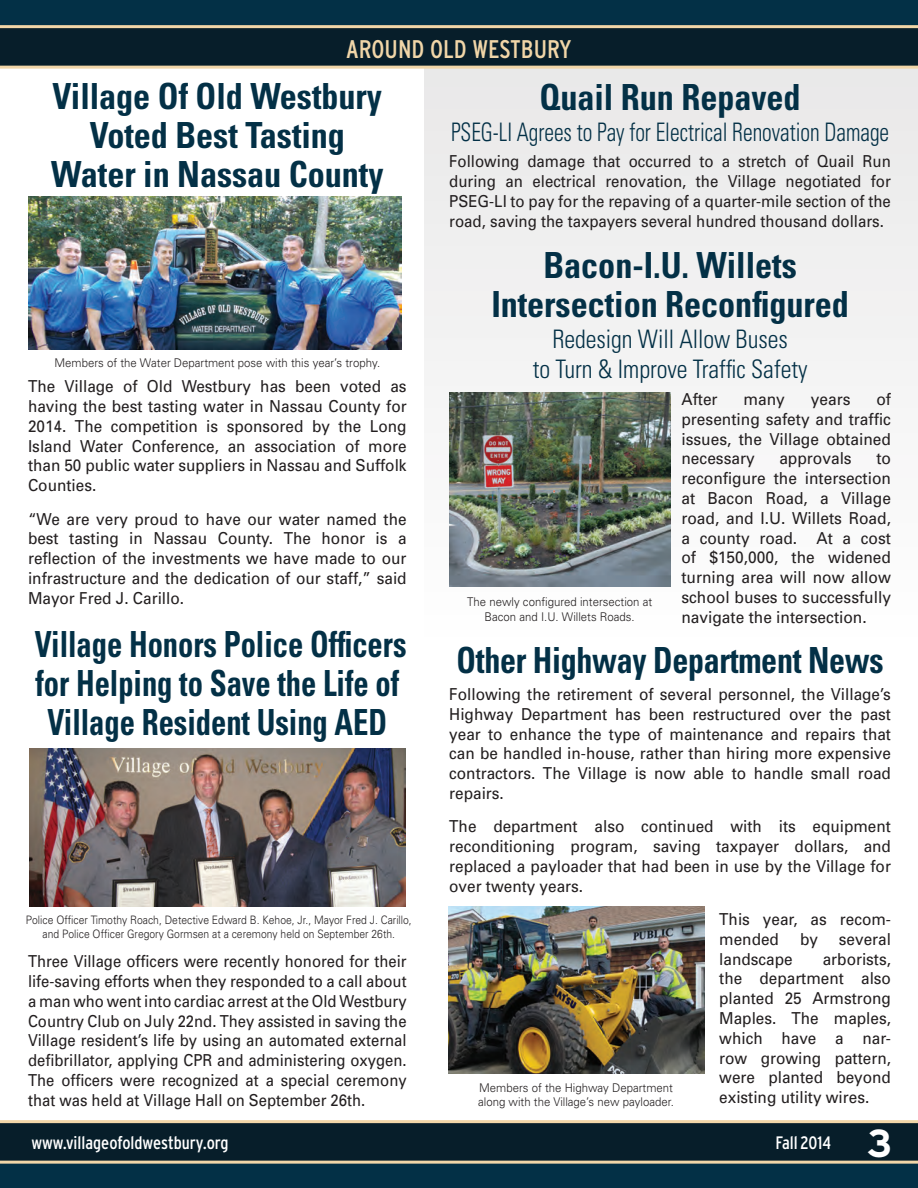
<style>
.page{position:relative;width:918px;height:1188px;background:#fff}
.page>*{position:absolute;margin:0;border:0;box-sizing:border-box;transform-origin:0 0}
.t1{font:700 39px "Interstate";color:#fff}
.t2{font:700 condensed 36px/39px "Univers";color:#033046;text-align:center;scale:.95 1}
.t3{font:700 condensed 36px/39px "Univers";color:#033046;text-align:center;scale:.85 1}
.t4{font:700 condensed 36px "Univers";color:#033046;scale:.89 1}
.t5{font:300 condensed 25.5px/30.6px "Univers";color:#033046;text-align:center;scale:.95 1}
.t6{font:300 condensed 25.5px "Univers";color:#033046;scale:.85 1}
.t7{font:condensed 25.5px "Interstate";color:#f1d6a8}
.t8{font:condensed 18px "Interstate";color:#fff}
.text{font:16.5px/19.8px "Univers";color:#231f20;text-align:justify;scale:.93 1}
.text-2{font:16.5px/19.8px "Univers";color:#231f20;text-align:justify;scale:.9 1}
.text-3{font:16.5px/19.8px "Univers";color:#231f20;text-align:justify;scale:.94 1}
.text-4{font:16.5px/19.8px "Univers";color:#231f20;text-align:justify;scale:.91 1}
.text-5{font:300 12px/14.4px "Univers";color:#231f20;text-align:center;scale:.95 1}
.text-6{font:300 11.7px/14px "Univers";color:#231f20;text-align:center;scale:.89 1}
</style>
<div class="page">
<div style="left:424px;top:49px;width:494px;height:660px;background:#f3f3f3"></div>
<hr style="left:0;top:948px;width:1px;height:132px;background:#231f20">
<div style="left:0;top:1148px;width:918px;height:40px;background:#033046"></div>
<div style="left:0;top:0;width:918px;height:41px;background:#033046"></div>
<svg style="left:0;top:1120px;width:918px;height:44px;background:#27373c"></svg>
<svg style="left:0;top:25px;width:918px;height:44px;background:#28383c"></svg>
<img style="left:448px;top:907px;width:256px;height:166px">
<img style="left:449px;top:392px;width:221px;height:194px">
<img style="left:29px;top:196px;width:372px;height:153px">
<img style="left:29px;top:749px;width:376px;height:157px">
<p class="t7" style="left:346px;top:35px;width:227px">AROUND OLD WESTBURY</p>
<p class="t2" style="left:51px;top:76px;width:351px">Village Of Old Westbury<br>Voted Best Tasting<br>Water in Nassau County</p>
<p class="text-5" style="left:54px;top:355px;width:344px">Members of the Water Department pose with this year’s trophy.</p>
<p class="text" style="left:28px;top:376px;width:409px">The Village of Old Westbury has been voted as having the best tasting water in Nassau County for 2014. The competition is sponsored by the Long Island Water Conference, an association of more than 50 public water suppliers in Nassau and Suffolk Counties.</p>
<p class="text" style="left:28px;top:509px;width:409px">“We are very proud to have our water named the best tasting in Nassau County. The honor is a reflection of the investments we have made to our infrastructure and the dedication of our staff,” said Mayor Fred J. Carillo.</p>
<p class="t3" style="left:35px;top:624px;width:439px">Village Honors Police Officers for Helping to Save the Life of<br>Village Resident Using AED</p>
<p class="text-6" style="left:26px;top:912px;width:435px">Police Officer Timothy Roach, Detective Edward B. Kehoe, Jr., Mayor Fred J. Carillo, and Police Officer Gregory Gormsen at a ceremony held on September 26th.</p>
<p class="text-2" style="left:28px;top:951px;width:422px">Three Village officers were recently honored for their life-saving efforts when they responded to a call about a man who went into cardiac arrest at the Old Westbury Country Club on July 22nd. They assisted in saving the Village resident’s life by using an automated external defibrillator, applying CPR and administering oxygen.<br>The officers were recognized at a special ceremony that was held at Village Hall on September 26th.</p>
<p class="t2" style="left:540px;top:77px;width:276px">Quail Run Repaved</p>
<p class="t6" style="left:451px;top:116px;width:517px">PSEG-LI Agrees to Pay for Electrical Renovation Damage</p>
<p class="text-4" style="left:449px;top:151px;width:487px">Following damage that occurred to a stretch of Quail Run during an electrical renovation, the Village negotiated for PSEG-LI to pay for the repaving of a quarter-mile section of the road, saving the taxpayers several hundred thousand dollars.</p>
<p class="t2" style="left:491px;top:245px;width:378px">Bacon-I.U. Willets<br>Intersection Reconfigured</p>
<p class="t5" style="left:533px;top:323px;width:291px">Redesign Will Allow Buses<br>to Turn &amp; Improve Traffic Safety</p>
<p class="text-3" style="left:681px;top:389px;width:40px">After</p>
<p class="text-3" style="left:744px;top:389px;width:46px">many</p>
<p class="text-3" style="left:811px;top:389px;width:44px">years</p>
<p class="text-3" style="left:681px;top:389px;width:224px;text-indent:195px">of presenting safety and traffic issues, the Village obtained necessary</p>
<p class="text-3" style="left:779px;top:448px;width:79px">approvals</p>
<p class="text-3" style="left:681px;top:448px;width:224px;text-indent:195px">to reconfigure the intersection at Bacon Road, a Village road, and I.U. Willets Road, a county road. At a cost of $150,000, the widened turning area will now allow school buses to successfully navigate the intersection.</p>
<p class="text-5" style="left:467px;top:595px;width:196px">The newly configured intersection at<br>Bacon and I.U. Willets Roads.</p>
<p class="t4" style="left:457px;top:639px;width:481px">Other Highway Department News</p>
<p class="text" style="left:449px;top:684px;width:477px">Following the retirement of several personnel, the Village’s Highway Department has been restructured over the past year to enhance the type of maintenance and repairs that can be handled in-house, rather than hiring more expensive contractors. The Village is now able to handle small road repairs.</p>
<p class="text" style="left:449px;top:816px;width:476px">The department also continued with its equipment reconditioning program, saving taxpayer dollars, and replaced a payloader that had been in use by the Village for over twenty years.</p>
<p class="text" style="left:719px;top:909px;width:186px">This year, as recom&shy;mended</p>
<p class="text" style="left:800px;top:929px;width:21px">by</p>
<p class="text" style="left:839px;top:929px;width:57px">several</p>
<p class="text-5" style="left:478px;top:1080px;width:208px;text-align:left">Members of the Highway Department along with the Village’s new payloader.</p>
<p class="text" style="left:719px;top:949px;width:186px;text-indent:104px">arborists, the department also planted 25 Armstrong Maples. The maples, which have a nar&shy;row growing pattern, were planted beyond existing utility wires.</p>
<p class="text" style="left:719px;top:949px;width:80px">landscape</p>
<p class="t8" style="left:32px;top:1133px;width:199px">www.villageofoldwestbury.org</p>
<p class="t8" style="left:776px;top:1133px;width:57px">Fall 2014</p>
<p class="t1" style="left:867px;top:1121px;width:27px">3</p>
</div>
